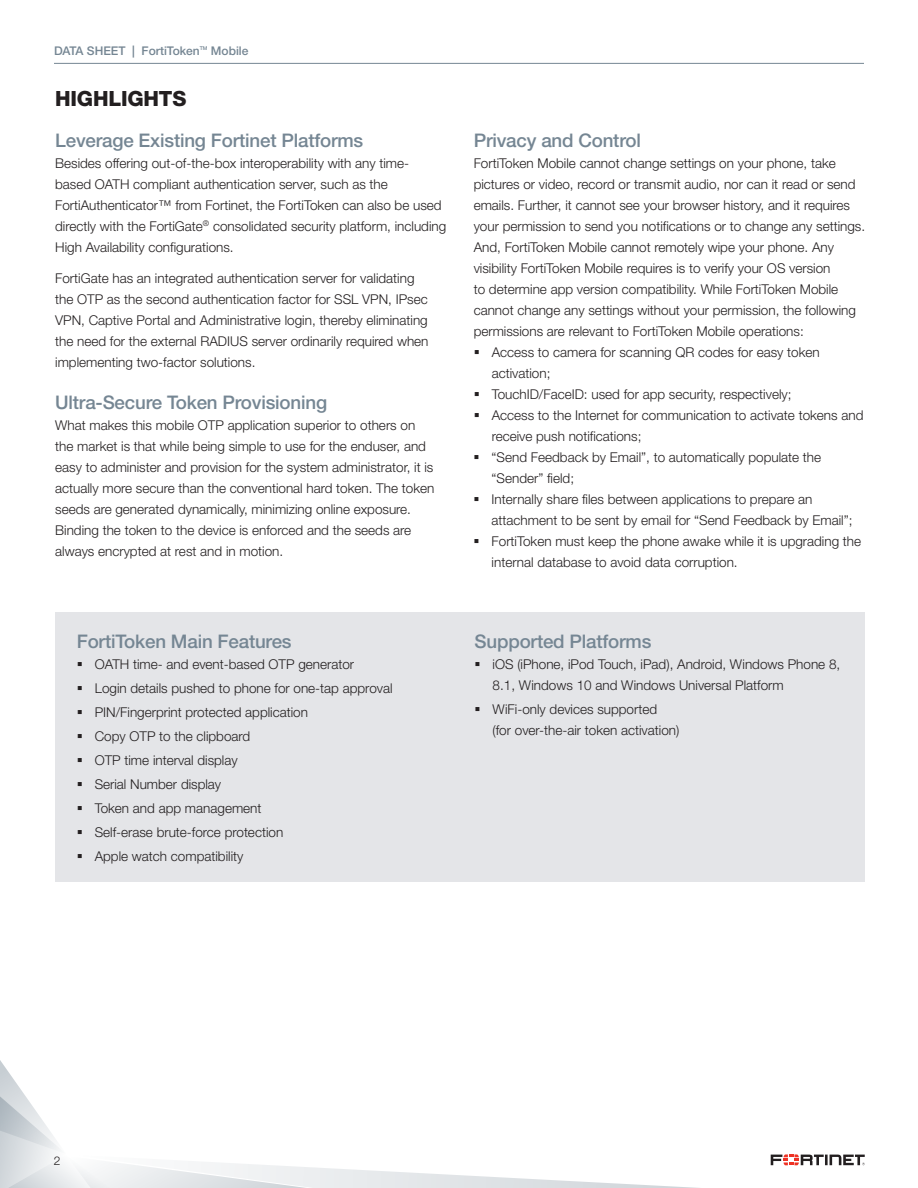
<style>
.page{position:relative;width:918px;height:1188px;background:#fff}
.page>*{position:absolute;margin:0;border:0;box-sizing:border-box;transform-origin:0 0}
.t1{font:800 21px "Helvetica Neue LT Pro";letter-spacing:-.01em;color:#231f20}
.t2{font:500 18.75px "Helvetica Neue LT Pro";letter-spacing:-.01em;color:#758693}
.t3{font:300 13.5px/21px "Helvetica Neue LT Pro";color:#231f20}
.t4{font:500 12px "Helvetica Neue LT Pro";color:#758693}
.t5{font:300 12px "Helvetica Neue LT Pro";color:#231f20}
.t6{font:500 5.25px "Helvetica Neue LT Pro";color:#758693}
</style>
<div class="page">
<hr style="left:54px;top:63px;width:810px;height:1px;background:#758693">
<svg style="left:0;top:1060px;width:865px;height:128px"></svg>
<div style="left:55px;top:613px;width:810px;height:269px;background:#e4e5e8"></div>
<p class="t4" style="left:54px;top:44px;width:147px">DATA SHEET | FortiToken</p>
<p class="t6" style="left:200px;top:45px;width:9px">TM</p>
<p class="t4" style="left:211px;top:44px;width:39px">Mobile</p>
<h1 class="t1" style="left:55px;top:86px;width:133px">HIGHLIGHTS</h1>
<h2 class="t2" style="left:55px;top:129px;width:310px">Leverage Existing Fortinet Platforms</h2>
<p class="t3" style="left:55px;top:152px;width:393px">Besides offering out-of-the-box interoperability with any time&shy;based OATH compliant authentication server, such as the FortiAuthenticator™ from Fortinet, the FortiToken can also be used directly with the FortiGate<sup>®</sup> consolidated security platform, including High Availability configurations.</p>
<p class="t3" style="left:55px;top:268px;width:375px">FortiGate has an integrated authentication server for validating the OTP as the second authentication factor for SSL VPN, IPsec VPN, Captive Portal and Administrative login, thereby eliminating the need for the external RADIUS server ordinarily required when implementing two-factor solutions.</p>
<h2 class="t2" style="left:55px;top:391px;width:273px">Ultra-Secure Token Provisioning</h2>
<p class="t3" style="left:55px;top:415px;width:381px">What makes this mobile OTP application superior to others on the market is that while being simple to use for the enduser, and easy to administer and provision for the system administrator, it is actually more secure than the conventional hard token. The token seeds are generated dynamically, minimizing online exposure.<br>Binding the token to the device is enforced and the seeds are always encrypted at rest and in motion.</p>
<h2 class="t2" style="left:77px;top:630px;width:216px">FortiToken Main Features</h2>
<p class="t3" style="left:77px;top:653px;width:279px">▪ OATH time- and event-based OTP generator</p>
<p class="t3" style="left:77px;top:677px;width:317px">▪ Login details pushed to phone for one-tap approval</p>
<p class="t3" style="left:77px;top:701px;width:233px">▪ PIN/Fingerprint protected application</p>
<p class="t3" style="left:77px;top:725px;width:175px">▪ Copy OTP to the clipboard</p>
<p class="t3" style="left:77px;top:749px;width:163px">▪ OTP time interval display</p>
<p class="t3" style="left:77px;top:773px;width:146px">▪ Serial Number display</p>
<p class="t3" style="left:77px;top:797px;width:186px">▪ Token and app management</p>
<p class="t3" style="left:77px;top:821px;width:208px">▪ Self-erase brute-force protection</p>
<p class="t3" style="left:77px;top:845px;width:168px">▪ Apple watch compatibility</p>
<h2 class="t2" style="left:474px;top:129px;width:169px">Privacy and Control</h2>
<p class="t3" style="left:474px;top:152px;width:393px">FortiToken Mobile cannot change settings on your phone, take pictures or video, record or transmit audio, nor can it read or send emails. Further, it cannot see your browser history, and it requires your permission to send you notifications or to change any settings.<br>And, FortiToken Mobile cannot remotely wipe your phone. Any visibility FortiToken Mobile requires is to verify your OS version<br>to determine app version compatibility. While FortiToken Mobile cannot change any settings without your permission, the following permissions are relevant to FortiToken Mobile operations:</p>
<p class="t3" style="left:492px;top:341px;width:330px;text-indent:-18px">▪ Access to camera for scanning QR codes for easy token activation;</p>
<p class="t3" style="left:474px;top:383px;width:319px">▪ TouchID/FaceID: used for app security, respectively;</p>
<p class="t3" style="left:492px;top:404px;width:373px;text-indent:-18px">▪ Access to the Internet for communication to activate tokens and receive push notifications;</p>
<p class="t3" style="left:492px;top:446px;width:331px;text-indent:-18px">▪ “Send Feedback by Email”, to automatically populate the “Sender” field;</p>
<p class="t3" style="left:492px;top:488px;width:362px;text-indent:-18px">▪ Internally share files between applications to prepare an attachment to be sent by email for “Send Feedback by Email”;</p>
<p class="t3" style="left:492px;top:530px;width:371px;text-indent:-18px">▪ FortiToken must keep the phone awake while it is upgrading the internal database to avoid data corruption.</p>
<h2 class="t2" style="left:475px;top:630px;width:178px">Supported Platforms</h2>
<p class="t3" style="left:493px;top:653px;width:349px;text-indent:-18px">▪ iOS (iPhone, iPod Touch, iPad), Android, Windows Phone 8,<br>8.1, Windows 10 and Windows Universal Platform</p>
<p class="t3" style="left:493px;top:698px;width:188px;text-indent:-18px">▪ WiFi-only devices supported<br>(for over-the-air token activation)</p>
<p class="t5" style="left:54px;top:1154px;width:8px">2</p>
</div>
